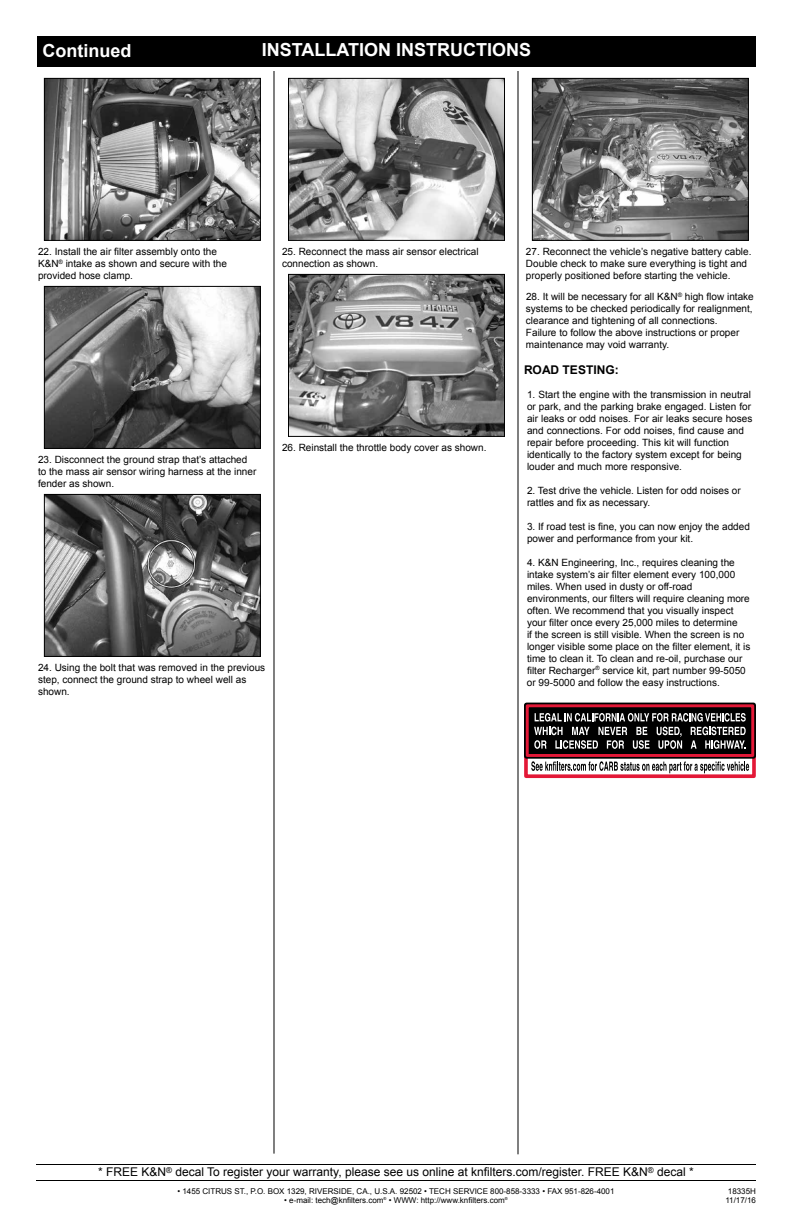
<style>
.page{position:relative;width:792px;height:1224px;background:#fff}
.page>*{position:absolute;margin:0;border:0;box-sizing:border-box;transform-origin:0 0}
.t1{font:700 18px "Arial";color:#fff}
.t2{font:12px "Arial";color:#000}
.t3{font:700 12px "Arial";color:#000}
.t4{font:10px/12px "Arial";color:#000}
.t5{font:8px/9.6px "Arial";color:#000;text-align:center}
</style>
<div class="page">
<div style="left:37px;top:36px;width:719px;height:31px;background:#000"></div>
<hr style="left:36px;top:1180px;width:720px;height:1px;background:#000">
<hr style="left:36px;top:1164px;width:720px;height:1px;background:#000">
<hr style="left:274px;top:71px;width:1px;height:1083px;background:#000">
<hr style="left:518px;top:71px;width:1px;height:1083px;background:#000">
<img style="left:46px;top:80px;width:213px;height:159px">
<div style="left:44px;top:78px;width:217px;height:163px;border:1px solid #000"></div>
<img style="left:46px;top:288px;width:213px;height:159px">
<div style="left:44px;top:286px;width:217px;height:163px;border:1px solid #000"></div>
<img style="left:46px;top:496px;width:213px;height:159px">
<div style="left:44px;top:494px;width:217px;height:163px;border:1px solid #000"></div>
<img style="left:290px;top:80px;width:213px;height:159px">
<div style="left:288px;top:78px;width:217px;height:163px;border:1px solid #000"></div>
<img style="left:290px;top:276px;width:213px;height:159px">
<div style="left:288px;top:274px;width:217px;height:163px;border:1px solid #000"></div>
<img style="left:534px;top:80px;width:213px;height:159px">
<div style="left:532px;top:78px;width:217px;height:163px;border:1px solid #000"></div>
<div style="left:524px;top:749px;width:232px;height:29px;border:4px solid #e31837"></div>
<div style="left:526px;top:705px;width:228px;height:51px;background:#000"></div>
<div style="left:524px;top:703px;width:232px;height:56px;border:5px solid #000"></div>
<div style="left:526px;top:704px;width:228px;height:53px;border:3px solid #e31837"></div>
<svg style="left:531px;top:761px;width:218px;height:12px"></svg>
<svg style="left:534px;top:713px;width:212px;height:36px"></svg>
<h1 class="t1" style="left:42px;top:38px;width:90px">Continued</h1>
<h1 class="t1" style="left:262px;top:37px;width:271px">INSTALLATION INSTRUCTIONS</h1>
<p class="t4" style="left:38px;top:246px;width:190px">22. Install the air filter assembly onto the<br>K&amp;N<sup>®</sup> intake as shown and secure with the provided hose clamp.</p>
<p class="t4" style="left:282px;top:246px;width:198px">25. Reconnect the mass air sensor electrical connection as shown.</p>
<p class="t4" style="left:38px;top:454px;width:220px">23. Disconnect the ground strap that’s attached to the mass air sensor wiring harness at the inner fender as shown.</p>
<p class="t4" style="left:282px;top:442px;width:206px">26. Reinstall the throttle body cover as shown.</p>
<p class="t4" style="left:38px;top:662px;width:229px">24. Using the bolt that was removed in the previous step, connect the ground strap to wheel well as shown.</p>
<p class="t4" style="left:526px;top:246px;width:227px">27. Reconnect the vehicle’s negative battery cable.<br>Double check to make sure everything is tight and properly positioned before starting the vehicle.</p>
<p class="t4" style="left:526px;top:291px;width:229px">28. It will be necessary for all K&amp;N<sup>®</sup> high flow intake systems to be checked periodically for realignment, clearance and tightening of all connections.<br>Failure to follow the above instructions or proper maintenance may void warranty.</p>
<p class="t3" style="left:524px;top:362px;width:96px">ROAD TESTING:</p>
<p class="t4" style="left:527px;top:388px;width:227px">1. Start the engine with the transmission in neutral or park, and the parking brake engaged. Listen for air leaks or odd noises. For air leaks secure hoses and connections. For odd noises, find cause and repair before proceeding. This kit will function identically to the factory system except for being louder and much more responsive.</p>
<p class="t4" style="left:527px;top:484px;width:215px">2. Test drive the vehicle. Listen for odd noises or rattles and fix as necessary.</p>
<p class="t4" style="left:527px;top:520px;width:224px">3. If road test is fine, you can now enjoy the added power and performance from your kit.</p>
<p class="t4" style="left:527px;top:556px;width:225px">4. K&amp;N Engineering, Inc., requires cleaning the intake system’s air filter element every 100,000 miles. When used in dusty or off-road environments, our filters will require cleaning more often. We recommend that you visually inspect your filter once every 25,000 miles to determine<br>if the screen is still visible. When the screen is no longer visible some place on the filter element, it is time to clean it. To clean and re-oil, purchase our filter Recharger<sup>®</sup> service kit, part number 99-5050 or 99-5000 and follow the easy instructions.</p>
<p class="t2" style="left:98px;top:1164px;width:597px">* FREE K&amp;N<sup>®</sup> decal To register your warranty, please see us online at knfilters.com/register. FREE K&amp;N<sup>®</sup> decal *</p>
<p class="t5" style="left:177px;top:1186px;width:439px">• 1455 CITRUS ST., P.O. BOX 1329, RIVERSIDE, CA., U.S.A. 92502 • TECH SERVICE 800-858-3333 • FAX 951-826-4001</p>
<p class="t5" style="left:284px;top:1196px;width:225px">• e-mail: tech@knfilters.com<sup>®</sup> • WWW: http://www.knfilters.com<sup>®</sup></p>
<p class="t5" style="left:725px;top:1186px;width:32px">18335H<br>11/17/16</p>
</div>
